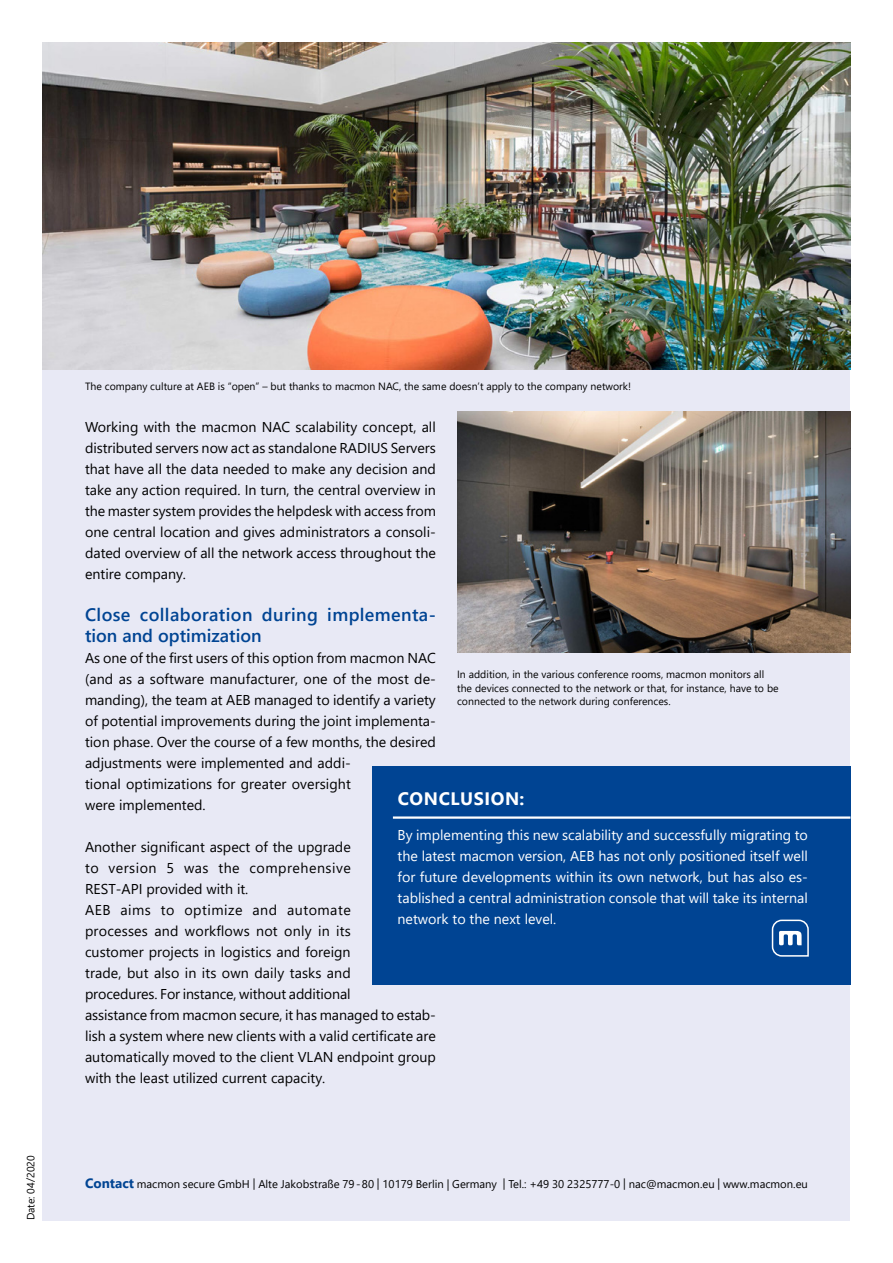
<style>
.page{position:relative;width:893px;height:1263px;background:#fff}
.page>*{position:absolute;margin:0;border:0;box-sizing:border-box;transform-origin:0 0}
.t1{font:600 18px/21px "Segoe UI";letter-spacing:.02em;color:#004493}
.t2{font:700 18px "Segoe UI";letter-spacing:.035em;color:#fff}
.t3{font:14.25px/21px "Segoe UI";color:#000}
.t4{font:14.25px/21px "Segoe UI";color:#fff;text-align:justify}
.t5{font:11.25px "Segoe UI";color:#000}
.t6{font:10.5px/13.5px "Segoe UI";color:#000}
.s1{font-weight:700;font-size:13.5px;color:#004493}
</style>
<div class="page">
<div style="left:43px;top:43px;width:807px;height:1177px;background:#e8e9f5"></div>
<img style="left:43px;top:43px;width:807px;height:326px">
<img style="left:457px;top:411px;width:393px;height:241px">
<div style="left:372px;top:766px;width:478px;height:219px;background:#004493"></div>
<hr style="left:393px;top:816px;width:457px;height:3px;background:#fff">
<svg style="left:771px;top:919px;width:38px;height:38px"></svg>
<p class="t6" style="left:23px;top:1220px;width:66px;rotate:-90deg">Date: 04/2020</p>
<p class="t6" style="left:85px;top:379px;width:548px">The company culture at AEB is “open” – but thanks to macmon NAC, the same doesn’t apply to the company network!</p>
<p class="t3" style="left:85px;top:415px;width:352px;text-align:justify">Working with the macmon NAC scalability concept, all distributed servers now act as standalone RADIUS Servers that have all the data needed to make any decision and take any action required. In turn, the central overview in the master system provides the helpdesk with access from one central location and gives administrators a consoli&shy;dated overview of all the network access throughout the entire company.</p>
<p class="t1" style="left:85px;top:603px;width:352px">Close collaboration during implementa&shy;tion and optimization</p>
<p class="t3" style="left:85px;top:646px;width:352px">As one of the first users of this option from macmon NAC (and as a software manufacturer, one of the most de&shy;manding), the team at AEB managed to identify a variety of potential improvements during the joint implementa&shy;tion phase. Over the course of a few months, the desired adjustments were implemented and addi-<br>tional optimizations for greater oversight<br>were implemented.</p>
<p class="t3" style="left:85px;top:835px;width:352px">Another significant aspect of the upgrade<br>to version 5 was the comprehensive<br>REST-API provided with it.<br>AEB aims to optimize and automate<br>processes and workflows not only in its<br>customer projects in logistics and foreign<br>trade, but also in its own daily tasks and<br>procedures. For instance, without additional<br>assistance from macmon secure, it has managed to estab&shy;lish a system where new clients with a valid certificate are automatically moved to the client VLAN endpoint group with the least utilized current capacity.</p>
<p class="t6" style="left:457px;top:667px;width:323px">In addition, in the various conference rooms, macmon monitors all the devices connected to the network or that, for instance, have to be connected to the network during conferences.</p>
<p class="t2" style="left:398px;top:781px;width:128px">CONCLUSION:</p>
<p class="t4" style="left:398px;top:823px;width:412px">By implementing this new scalability and successfully migrating to the latest macmon version, AEB has not only positioned itself well for future developments within its own network, but has also es&shy;tablished a central administration console that will take its internal network to the next level.</p>
<p class="t5" style="left:85px;top:1173px;width:724px"><span class="s1">Contact</span> macmon secure GmbH | Alte Jakobstraße 79-80 | 10179 Berlin | Germany | Tel.: +49 30 2325777-0 | nac@macmon.eu | www.macmon.eu</p>
</div>
